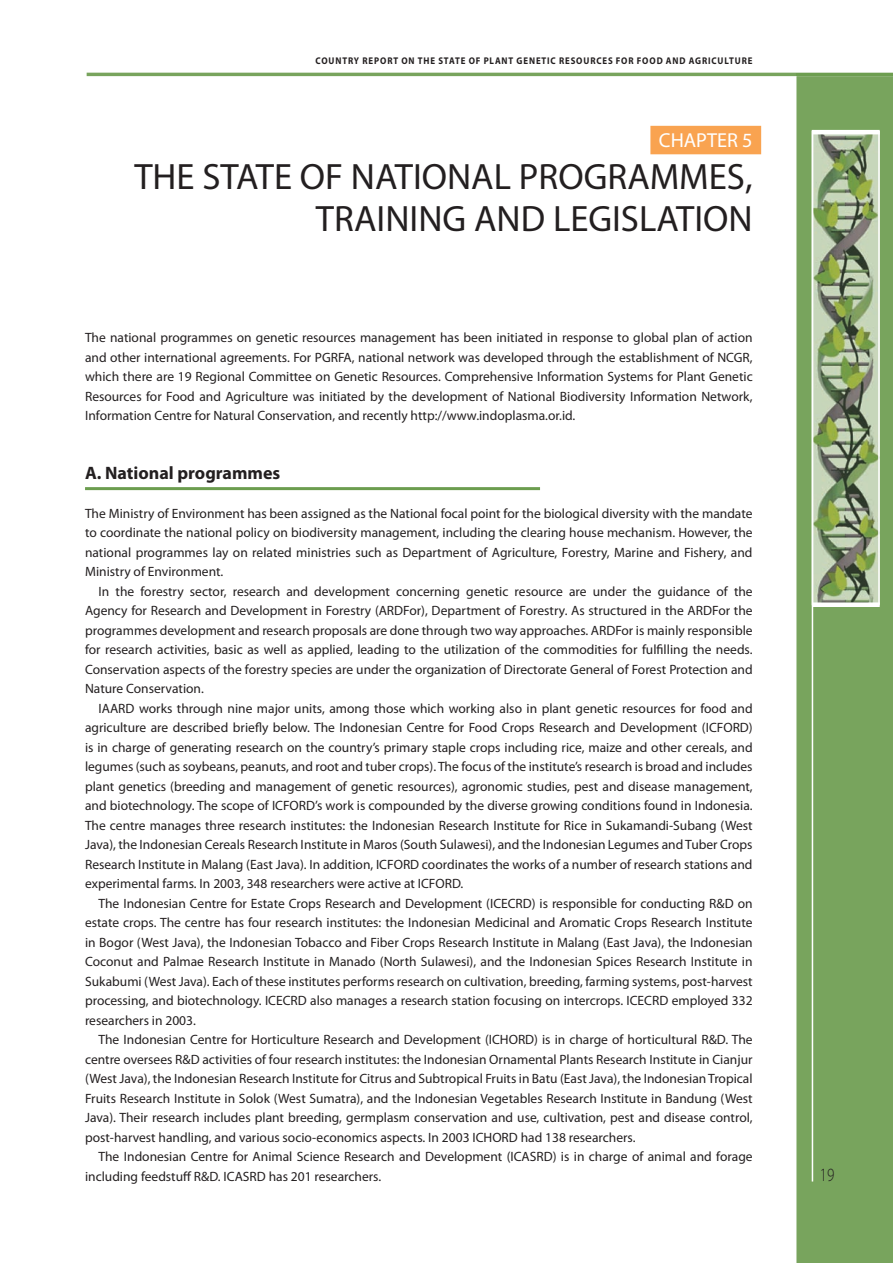
<style>
.page{position:relative;width:893px;height:1263px;background:#fff}
.page>*{position:absolute;margin:0;border:0;box-sizing:border-box;transform-origin:0 0}
.t1{font:36.75px/42px "Myriad Pro";color:#231f20;text-align:right}
.t2{font:20.25px "Myriad Pro";color:#fff}
.t3{font:300 18.75px "Myriad Pro";color:#231f20;scale:.8 1}
.t4{font:700 18px "Myriad Pro";color:#231f20}
.t5{font:13.5px/19.5px "Myriad Pro";color:#231f20;text-align:justify}
.t6{font:700 9.75px "Myriad Pro";letter-spacing:.1em;color:#231f20;scale:.9 1}
</style>
<div class="page">
<div style="left:796px;top:76px;width:97px;height:1187px;background:#78a45d"></div>
<img style="left:814px;top:134px;width:64px;height:468px">
<div style="left:812px;top:131px;width:68px;height:474px;border:1px solid #fff"></div>
<div style="left:813px;top:602px;width:67px;height:5px;background:#fff"></div>
<hr style="left:813px;top:130px;width:67px;height:4px;background:#fff">
<hr style="left:87px;top:73px;width:806px;height:3px;background:#78a45d">
<hr style="left:796px;top:74px;width:97px;height:2px;background:#6d9e50">
<hr style="left:812px;top:130px;width:1px;height:1051px;background:#fff">
<div style="left:650px;top:126px;width:111px;height:28px;background:#f9a350"></div>
<hr style="left:85px;top:487px;width:455px;height:3px;background:#6c9d4f">
<p class="t6" style="left:315px;top:55px;width:487px">COUNTRY REPORT ON THE STATE OF PLANT GENETIC RESOURCES FOR FOOD AND AGRICULTURE</p>
<h2 class="t2" style="left:659px;top:128px;width:95px">CHAPTER 5</h2>
<h1 class="t1" style="left:134px;top:155px;width:620px">THE STATE OF NATIONAL PROGRAMMES,<br>TRAINING AND LEGISLATION</h1>
<p class="t5" style="left:85px;top:328px;width:669px">The national programmes on genetic resources management has been initiated in response to global plan of action and other international agreements. For PGRFA, national network was developed through the establishment of NCGR, which there are 19 Regional Committee on Genetic Resources. Comprehensive Information Systems for Plant Genetic Resources for Food and Agriculture was initiated by the development of National Biodiversity Information Network, Information Centre for Natural Conservation, and recently http://www.indoplasma.or.id.</p>
<h3 class="t4" style="left:85px;top:461px;width:197px">A. National programmes</h3>
<p class="t5" style="left:85px;top:503px;width:669px">The Ministry of Environment has been assigned as the National focal point for the biological diversity with the mandate to coordinate the national policy on biodiversity management, including the clearing house mechanism. However, the national programmes lay on related ministries such as Department of Agriculture, Forestry, Marine and Fishery, and Ministry of Environment.</p>
<p class="t5" style="left:85px;top:581px;width:669px;text-indent:14px">In the forestry sector, research and development concerning genetic resource are under the guidance of the Agency for Research and Development in Forestry (ARDFor), Department of Forestry. As structured in the ARDFor the programmes development and research proposals are done through two way approaches. ARDFor is mainly responsible for research activities, basic as well as applied, leading to the utilization of the commodities for fulfilling the needs.<br>Conservation aspects of the forestry species are under the organization of Directorate General of Forest Protection and Nature Conservation.</p>
<p class="t5" style="left:85px;top:698px;width:669px;text-indent:14px">IAARD works through nine major units, among those which working also in plant genetic resources for food and agriculture are described briefly below. The Indonesian Centre for Food Crops Research and Development (ICFORD) is in charge of generating research on the country’s primary staple crops including rice, maize and other cereals, and legumes (such as soybeans, peanuts, and root and tuber crops). The focus of the institute’s research is broad and includes plant genetics (breeding and management of genetic resources), agronomic studies, pest and disease management, and biotechnology. The scope of ICFORD’s work is compounded by the diverse growing conditions found in Indonesia.<br>The centre manages three research institutes: the Indonesian Research Institute for Rice in Sukamandi-Subang (West Java), the Indonesian Cereals Research Institute in Maros (South Sulawesi), and the Indonesian Legumes and Tuber Crops Research Institute in Malang (East Java). In addition, ICFORD coordinates the works of a number of research stations and experimental farms. In 2003, 348 researchers were active at ICFORD.</p>
<p class="t5" style="left:85px;top:893px;width:669px;text-indent:14px">The Indonesian Centre for Estate Crops Research and Development (ICECRD) is responsible for conducting R&amp;D on estate crops. The centre has four research institutes: the Indonesian Medicinal and Aromatic Crops Research Institute in Bogor (West Java), the Indonesian Tobacco and Fiber Crops Research Institute in Malang (East Java), the Indonesian Coconut and Palmae Research Institute in Manado (North Sulawesi), and the Indonesian Spices Research Institute in Sukabumi (West Java). Each of these institutes performs research on cultivation, breeding, farming systems, post-harvest processing, and biotechnology. ICECRD also manages a research station focusing on intercrops. ICECRD employed 332 researchers in 2003.</p>
<p class="t5" style="left:85px;top:1029px;width:669px;text-indent:14px">The Indonesian Centre for Horticulture Research and Development (ICHORD) is in charge of horticultural R&amp;D. The centre oversees R&amp;D activities of four research institutes: the Indonesian Ornamental Plants Research Institute in Cianjur (West Java), the Indonesian Research Institute for Citrus and Subtropical Fruits in Batu (East Java), the Indonesian Tropical Fruits Research Institute in Solok (West Sumatra), and the Indonesian Vegetables Research Institute in Bandung (West Java). Their research includes plant breeding, germplasm conservation and use, cultivation, pest and disease control, post-harvest handling, and various socio-economics aspects. In 2003 ICHORD had 138 researchers.</p>
<p class="t5" style="left:85px;top:1146px;width:669px;text-indent:14px">The Indonesian Centre for Animal Science Research and Development (ICASRD) is in charge of animal and forage including feedstuff R&amp;D. ICASRD has 201 researchers.</p>
<h3 class="t3" style="left:820px;top:1163px;width:20px">19</h3>
</div>
